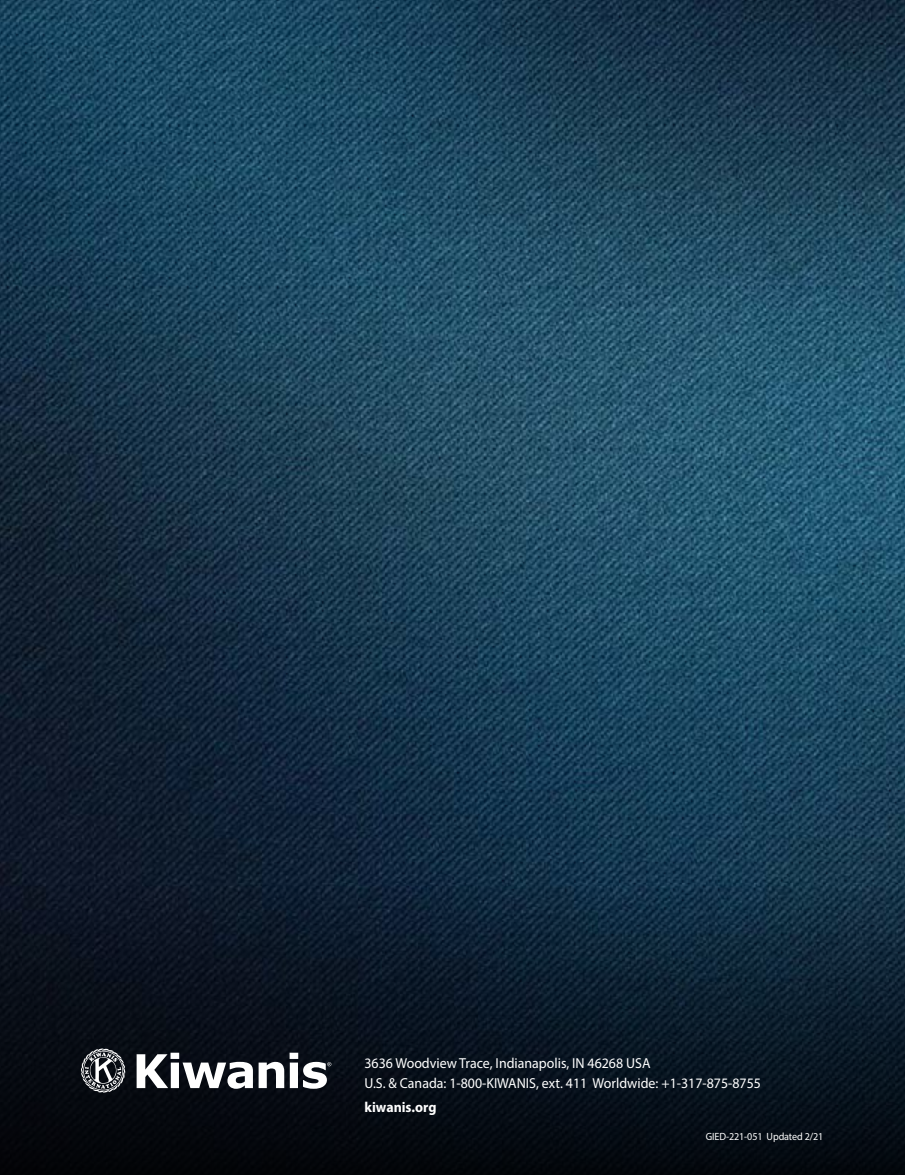
<style>
.page{position:relative;width:905px;height:1175px;background:#fff}
.page>*{position:absolute;margin:0;border:0;box-sizing:border-box;transform-origin:0 0}
.t1{font:14.4px/19.6px "Myriad Pro";color:#fff;scale:.96 1}
.t2{font:700 14.4px "Myriad Pro";color:#fff;scale:.96 1}
.t3{font:10.5px "Myriad Pro";letter-spacing:-.01em;color:#fff;scale:.96 1}
</style>
<div class="page">
<img style="left:0;top:0;width:904px;height:883px">
<svg style="left:0;top:883px;width:904px;height:291px;background:#091522"></svg>
<svg style="left:137px;top:1052px;width:194px;height:36px"></svg>
<svg style="left:81px;top:1048px;width:45px;height:44px;background:#57595e"></svg>
<p class="t1" style="left:364px;top:1053px;width:414px">3636 Woodview Trace, Indianapolis, IN 46268 USA<br>U.S. &amp; Canada: 1-800-KIWANIS, ext. 411 Worldwide: +1-317-875-8755</p>
<p class="t2" style="left:364px;top:1098px;width:77px">kiwanis.org</p>
<p class="t3" style="left:705px;top:1129px;width:124px">GIED-221-051 Updated 2/21</p>
</div>
